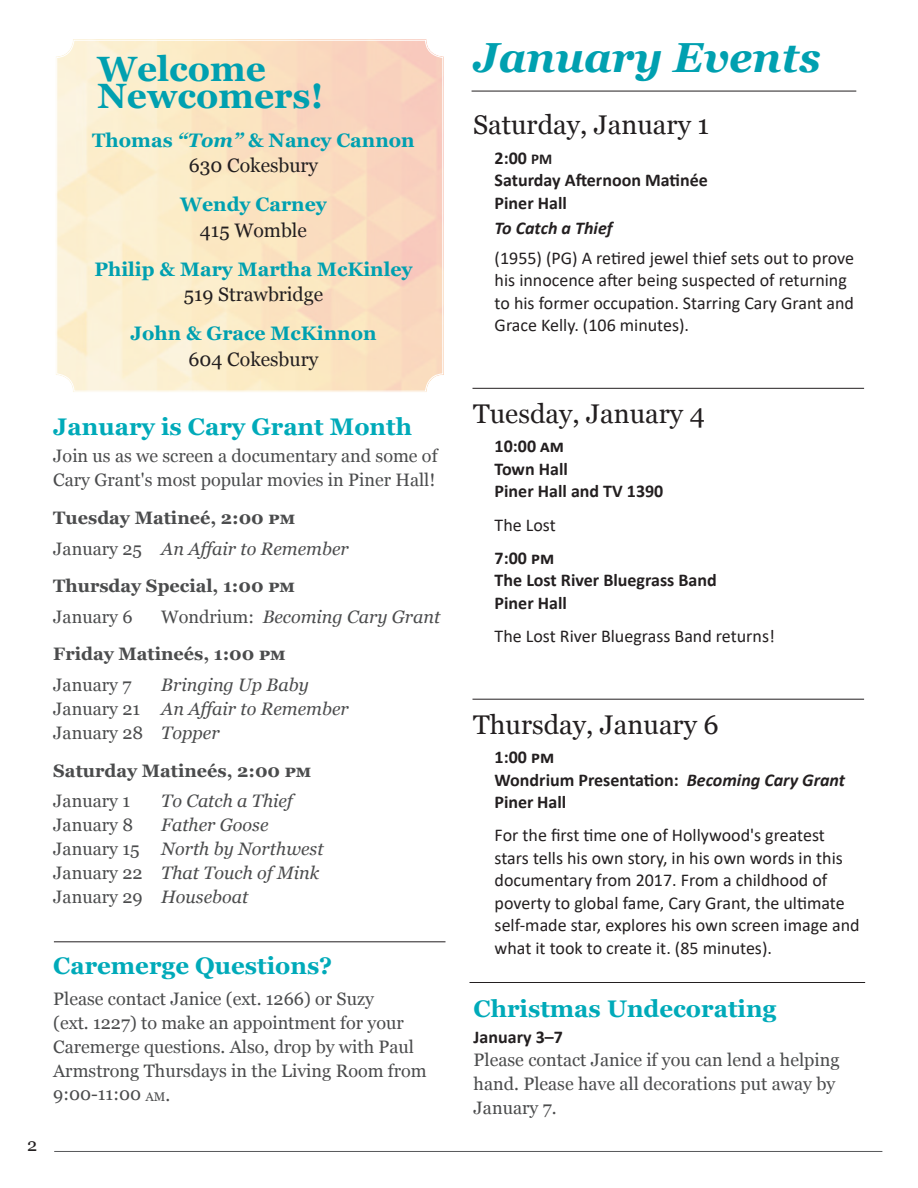
<style>
.page{position:relative;width:918px;height:1188px;background:#fff}
.page>*{position:absolute;margin:0;border:0;box-sizing:border-box;transform-origin:0 0}
.t1{font:italic 700 42px "Georgia";color:#00a0b0}
.t2{font:700 35.1px/26.8px "Georgia";color:#00a0b0}
.t3{font:27px "Georgia";color:#231f20}
.t4{font:700 24px "Georgia";color:#00aab9}
.t5{font:700 19.5px/25.5px "Georgia";color:#00a0b0;text-align:center}
.t6{font:19.5px "Georgia";color:#231f20}
.t7{font:18px/22.5px "Calibri";color:#231f20}
.t8{font:18px/24px "Georgia";color:#4b4c4d}
.t9{font:700 18px/22.5px "Calibri";color:#231f20}
.t10{font:italic 18px/24px "Georgia";color:#4b4c4d}
.t11{font:700 18px/30.8px "Georgia";color:#4b4c4d}
.t12{font:italic 700 18px "Calibri";color:#231f20}
.t13{font:18px "Georgia";color:#231f20}
.s1{font-style:italic}
.s2{font-weight:400;color:#231f20}
.s3{font-size:15px}
.s4{font-weight:400}
.s5{font-weight:400;font-style:italic}
.s6{font-style:normal}
.s7{font-size:12.6px}
</style>
<div class="page">
<hr style="left:472px;top:91px;width:384px;height:1px;background:#231f20">
<hr style="left:473px;top:699px;width:391px;height:1px;background:#231f20">
<hr style="left:470px;top:982px;width:395px;height:1px;background:#231f20">
<hr style="left:54px;top:1151px;width:828px;height:1px;background:#57585a">
<svg style="left:58px;top:39px;width:386px;height:353px;background:#fae4c6"></svg>
<div style="left:56px;top:40px;width:387px;height:351px;border:1px solid #fff;border-radius:17px"></div>
<hr style="left:473px;top:388px;width:391px;height:1px;background:#231f20">
<hr style="left:54px;top:942px;width:392px;height:1px;background:#231f20">
<p class="t13" style="left:27px;top:1138px;width:12px">2</p>
<h2 class="t2" style="left:97px;top:58px;width:228px">Welcome<br>Newcomers!</h2>
<p class="t5" style="left:92px;top:129px;width:324px">Thomas <span class="s1">“Tom”</span> &amp; Nancy Cannon<br><span class="s2">630 Cokesbury</span></p>
<p class="t5" style="left:180px;top:193px;width:148px">Wendy Carney</p>
<p class="t6" style="left:200px;top:222px;width:109px">415 Womble</p>
<p class="t5" style="left:94px;top:258px;width:320px">Philip &amp; Mary Martha McKinley</p>
<p class="t6" style="left:184px;top:287px;width:141px">519 Strawbridge</p>
<p class="t5" style="left:130px;top:322px;width:248px">John &amp; Grace McKinnon</p>
<p class="t6" style="left:189px;top:351px;width:131px">604 Cokesbury</p>
<h1 class="t1" style="left:474px;top:41px;width:348px">January Events</h1>
<h3 class="t3" style="left:473px;top:114px;width:238px">Saturday, January 1</h3>
<p class="t9" style="left:495px;top:146px;width:215px">2:00 <span class="s3">PM<br></span>Saturday Afternoon Matinée<br>Piner Hall</p>
<p class="t12" style="left:495px;top:222px;width:119px">To Catch a Thief</p>
<p class="t7" style="left:495px;top:246px;width:361px">(1955) (PG) A retired jewel thief sets out to prove his innocence after being suspected of returning to his former occupation. Starring Cary Grant and Grace Kelly. (106 minutes).</p>
<h3 class="t3" style="left:473px;top:403px;width:233px">Tuesday, January 4</h3>
<p class="t9" style="left:495px;top:435px;width:170px">10:00 am<br>Town Hall<br>Piner Hall and TV 1390</p>
<p class="t7" style="left:495px;top:513px;width:63px">The Lost</p>
<p class="t9" style="left:495px;top:546px;width:224px">7:00 pm<br>The Lost River Bluegrass Band<br>Piner Hall</p>
<p class="t7" style="left:495px;top:624px;width:282px">The Lost River Bluegrass Band returns!</p>
<h3 class="t4" style="left:53px;top:417px;width:360px">January is Cary Grant Month</h3>
<p class="t8" style="left:53px;top:446px;width:386px">Join us as we screen a documentary and some of<br>Cary Grant's most popular movies in Piner Hall!</p>
<p class="t11" style="left:53px;top:504px;width:297px">Tuesday Matineé, 2:00 pm<br><span class="s4">January 25</span> <span class="s5">An Affair to Remember</span></p>
<p class="t11" style="left:53px;top:572px;width:243px">Thursday Special, 1:00 pm</p>
<p class="t8" style="left:53px;top:606px;width:81px">January 6</p>
<p class="t11" style="left:53px;top:599px;width:389px;line-height:37.5px;text-indent:108px"><span class="s4">Wondrium:</span> <span class="s5">Becoming Cary Grant<br></span>Friday Matineés, 1:00 pm</p>
<p class="t8" style="left:53px;top:674px;width:80px">January 7</p>
<p class="t10" style="left:53px;top:672px;width:297px;text-indent:108px">Bringing Up Baby<br><span class="s6">January 21</span> An Affair to Remember<br><span class="s6">January 28</span> Topper</p>
<p class="t11" style="left:53px;top:756px;width:260px">Saturday Matineés, 2:00 pm</p>
<p class="t8" style="left:53px;top:791px;width:78px">January 1</p>
<p class="t10" style="left:161px;top:788px;width:133px">To Catch a Thief</p>
<p class="t8" style="left:53px;top:815px;width:81px">January 8</p>
<h3 class="t3" style="left:473px;top:714px;width:247px">Thursday, January 6</h3>
<p class="t9" style="left:495px;top:746px;width:352px">1:00 pm<br>Wondrium Presentation: <span class="s1">Becoming Cary Grant<br></span>Piner Hall</p>
<p class="t7" style="left:495px;top:824px;width:367px">For the first time one of Hollywood's greatest stars tells his own story, in his own words in this documentary from 2017. From a childhood of poverty to global fame, Cary Grant, the ultimate self-made star, explores his own screen image and what it took to create it. (85 minutes).</p>
<p class="t10" style="left:53px;top:812px;width:272px;text-indent:108px">Father Goose<br><span class="s6">January 15</span> North by Northwest<br><span class="s6">January 22</span> That Touch of Mink<br><span class="s6">January 29</span> Houseboat</p>
<h3 class="t4" style="left:53px;top:956px;width:281px">Caremerge Questions?</h3>
<p class="t8" style="left:53px;top:988px;width:375px">Please contact Janice (ext. 1266) or Suzy<br>(ext. 1227) to make an appointment for your Caremerge questions. Also, drop by with Paul Armstrong Thursdays in the Living Room from 9:00-11:00 <span class="s7">am</span>.</p>
<h3 class="t4" style="left:474px;top:999px;width:304px">Christmas Undecorating</h3>
<p class="t9" style="left:474px;top:1025px;width:91px">January 3–7</p>
<p class="t8" style="left:474px;top:1050px;width:367px">Please contact Janice if you can lend a helping hand. Please have all decorations put away by<br>January 7.</p>
</div>
